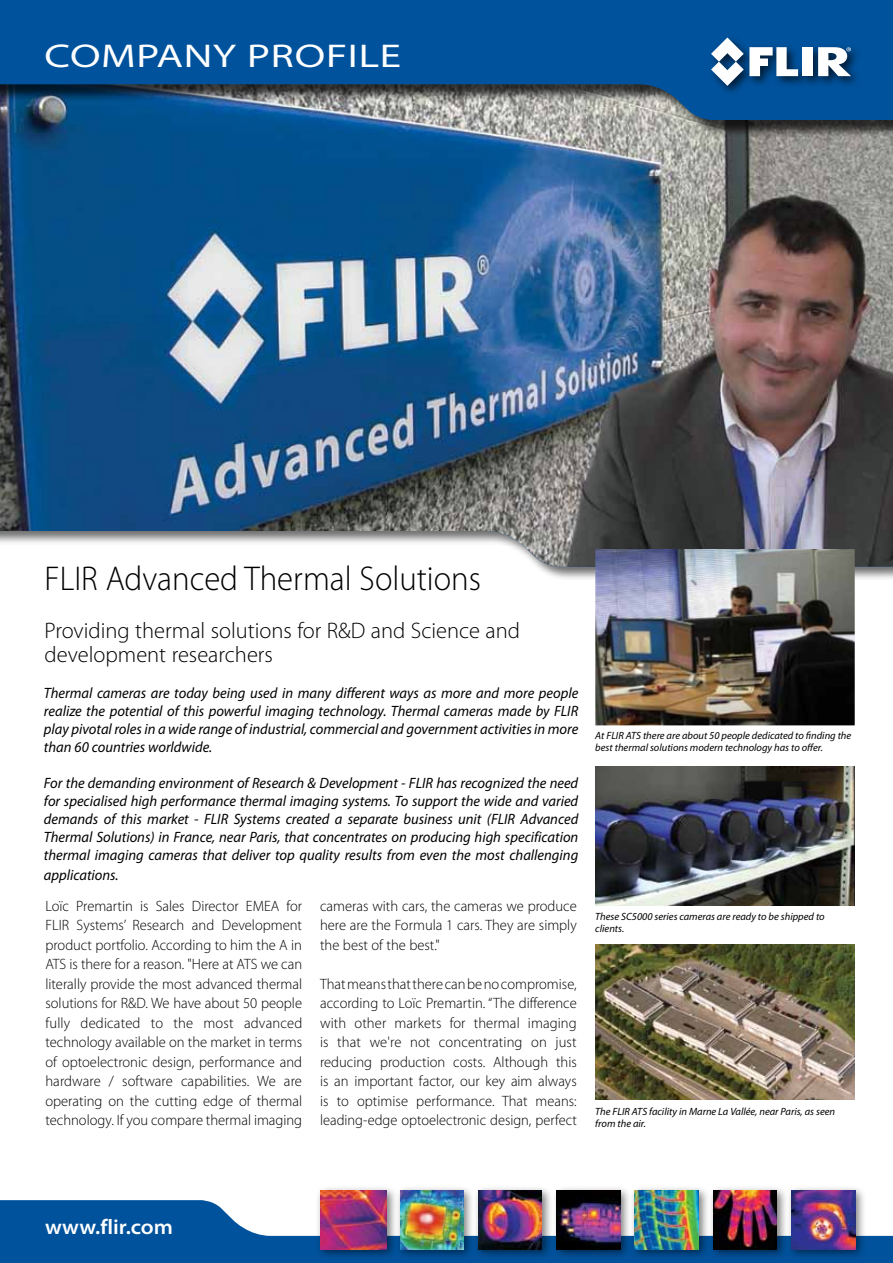
<style>
.page{position:relative;width:893px;height:1263px;background:#fff}
.page>*{position:absolute;margin:0;border:0;box-sizing:border-box;transform-origin:0 0}
.t1{font:300 34.5px "Myriad Pro";color:#000;scale:.95 1}
.t2{font:semi-expanded 33px "Myriad Pro";letter-spacing:.02em;color:#fff;scale:1.2 1}
.t3{font:300 22.5px/24px "Myriad Pro";color:#000}
.t4{font:600 semi-expanded 21px "Myriad Pro";color:#fff}
.t5{font:300 15px/19.5px "Myriad Pro";color:#000;text-align:justify}
.t6{font:italic 15px/18px "Myriad Pro";color:#000;text-align:justify}
.t7{font:italic 10.5px/12.6px "Myriad Pro";color:#000}
</style>
<div class="page">
<img style="left:595px;top:766px;width:260px;height:140px">
<img style="left:0;top:139px;width:893px;height:428px">
<div style="left:0;top:0;width:893px;height:139px;background:#000;opacity:.75"></div>
<svg style="left:0;top:0;width:893px;height:120px;background:#175995"></svg>
<svg style="left:0;top:1200px;width:893px;height:63px;fill:#00529c"></svg>
<div style="left:708px;top:34px;width:155px;height:63px;background:#000;opacity:.66"></div>
<div style="left:803px;top:47px;width:10px;height:29px;background:#fff"></div>
<svg style="left:711px;top:37px;width:87px;height:49px"></svg>
<svg style="left:818px;top:47px;width:33px;height:29px"></svg>
<div style="left:552px;top:1185px;width:80px;height:75px;background:#000;opacity:.52"></div>
<img style="left:557px;top:1191px;width:63px;height:58px">
<div style="left:630px;top:1185px;width:80px;height:75px;background:#000;opacity:.52"></div>
<img style="left:635px;top:1191px;width:64px;height:58px">
<div style="left:787px;top:1185px;width:80px;height:75px;background:#000;opacity:.52"></div>
<img style="left:792px;top:1191px;width:63px;height:58px">
<div style="left:708px;top:1185px;width:80px;height:75px;background:#000;opacity:.52"></div>
<img style="left:714px;top:1191px;width:63px;height:58px">
<div style="left:315px;top:1185px;width:83px;height:75px;background:#000;opacity:.52"></div>
<img style="left:320px;top:1191px;width:67px;height:58px">
<div style="left:473px;top:1185px;width:80px;height:75px;background:#000;opacity:.52"></div>
<img style="left:479px;top:1191px;width:63px;height:58px">
<div style="left:395px;top:1185px;width:80px;height:75px;background:#000;opacity:.52"></div>
<img style="left:400px;top:1191px;width:64px;height:58px">
<img style="left:595px;top:549px;width:260px;height:176px">
<img style="left:595px;top:944px;width:260px;height:156px">
<h2 class="t2" style="left:44px;top:38px;width:299px">COMPANY PROFILE</h2>
<h1 class="t1" style="left:45px;top:560px;width:461px">FLIR Advanced Thermal Solutions</h1>
<h3 class="t3" style="left:45px;top:619px;width:477px">Providing thermal solutions for R&amp;D and Science and development researchers</h3>
<p class="t6" style="left:44px;top:684px;width:536px">Thermal cameras are today being used in many different ways as more and more people realize the potential of this powerful imaging technology. Thermal cameras made by FLIR play pivotal roles in a wide range of industrial, commercial and government activities in more than 60 countries worldwide.</p>
<p class="t6" style="left:44px;top:774px;width:536px">For the demanding environment of Research &amp; Development - FLIR has recognized the need for specialised high performance thermal imaging systems. To support the wide and varied demands of this market - FLIR Systems created a separate business unit (FLIR Advanced Thermal Solutions) in France, near Paris, that concentrates on producing high specification thermal imaging cameras that deliver top quality results from even the most challenging</p>
<p class="t6" style="left:44px;top:865px;width:76px">applications.</p>
<p class="t5" style="left:45px;top:896px;width:258px">Loïc Premartin is Sales Director EMEA for FLIR Systems’ Research and Development product portfolio. According to him the A in ATS is there for a reason. "Here at ATS we can literally provide the most advanced thermal solutions for R&amp;D. We have about 50 people fully dedicated to the most advanced technology available on the market in terms of optoelectronic design, performance and hardware / software capabilities. We are operating on the cutting edge of thermal technology. If you compare thermal imaging</p>
<p class="t5" style="left:320px;top:896px;width:258px">cameras with cars, the cameras we produce here are the Formula 1 cars. They are simply the best of the best."</p>
<p class="t5" style="left:320px;top:974px;width:258px">That means that there can be no compromise, according to Loïc Premartin. “The difference with other markets for thermal imaging is that we're not concentrating on just reducing production costs. Although this is an important factor, our key aim always is to optimise performance. That means: leading-edge optoelectronic design, perfect</p>
<p class="t7" style="left:595px;top:729px;width:258px">At FLIR ATS there are about 50 people dedicated to finding the best thermal solutions modern technology has to offer.</p>
<p class="t7" style="left:595px;top:909px;width:231px">These SC5000 series cameras are ready to be shipped to clients.</p>
<p class="t7" style="left:595px;top:1105px;width:241px">The FLIR ATS facility in Marne La Vallée, near Paris, as seen from the air.</p>
<h3 class="t4" style="left:45px;top:1215px;width:129px">www.flir.com</h3>
</div>
